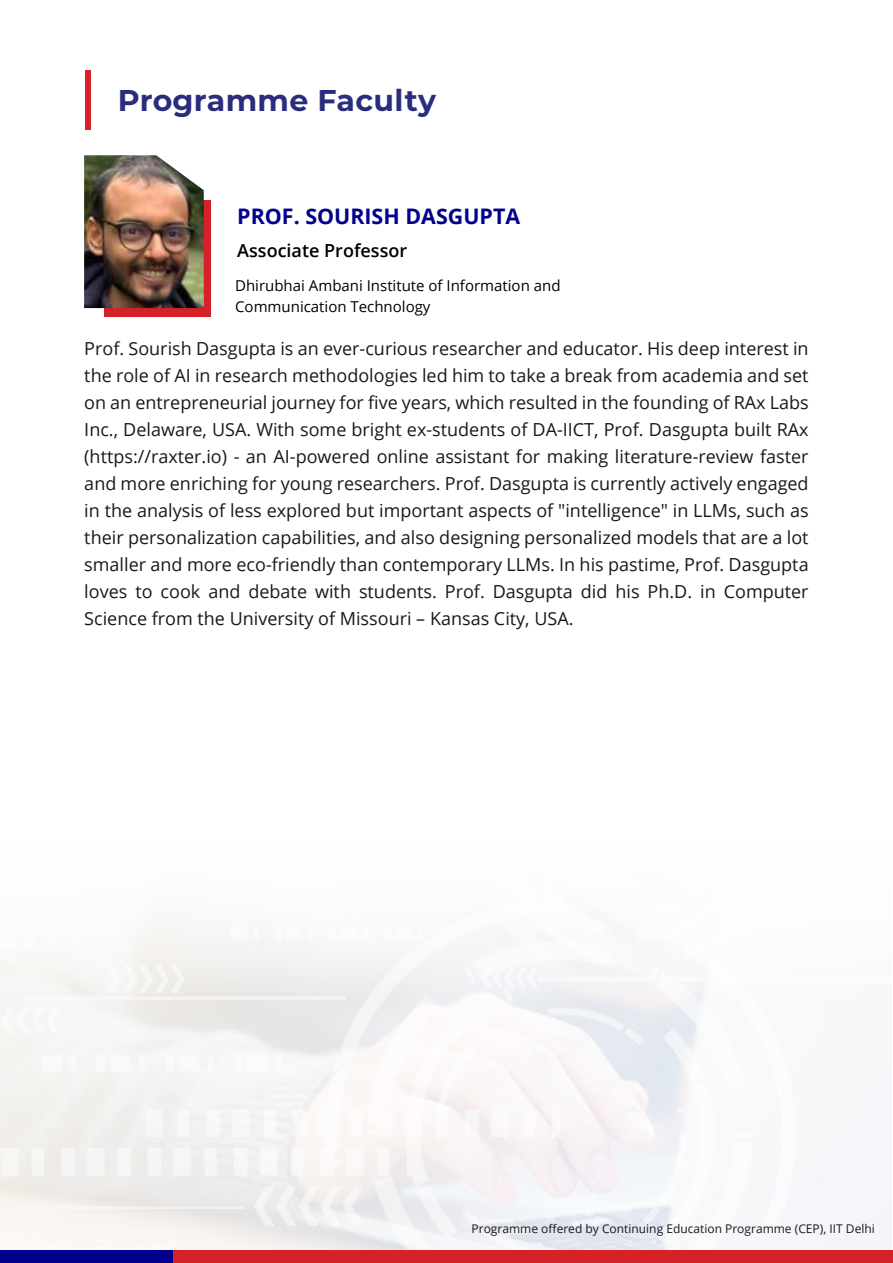
<style>
.page{position:relative;width:893px;height:1263px;background:#fff}
.page>*{position:absolute;margin:0;border:0;box-sizing:border-box;transform-origin:0 0}
.t1{font:700 30px "Montserrat";letter-spacing:.01em;color:#2a2d7d}
.t2{font:700 21.45px "Open Sans";color:#00008c}
.t3{font:18px/27px "Open Sans";color:#191919;text-align:justify}
.t4{font:600 18px "Open Sans";color:#000}
.t5{font:15px/21px "Open Sans";color:#000}
.t6{font:12px "Open Sans";color:#191919}
</style>
<div class="page">
<img style="left:0;top:1107px;width:892px;height:144px">
<svg style="left:0;top:929px;width:706px;height:178px"></svg>
<div style="left:0;top:1251px;width:893px;height:12px;background:#d72129"></div>
<div style="left:0;top:1251px;width:172px;height:12px;background:#00008c"></div>
<div style="left:85px;top:70px;width:5px;height:60px;background:#d82128"></div>
<div style="left:105px;top:200px;width:106px;height:117px;background:#d72129"></div>
<img style="left:84px;top:155px;width:120px;height:153px">
<h1 class="t1" style="left:118px;top:79px;width:320px">Programme Faculty</h1>
<p class="t2" style="left:237px;top:201px;width:284px">PROF. SOURISH DASGUPTA</p>
<p class="t4" style="left:237px;top:238px;width:171px">Associate Professor</p>
<p class="t5" style="left:235px;top:275px;width:327px">Dhirubhai Ambani Institute of Information and<br>Communication Technology</p>
<p class="t3" style="left:84px;top:335px;width:726px">Prof. Sourish Dasgupta is an ever-curious researcher and educator. His deep interest in the role of AI in research methodologies led him to take a break from academia and set on an entrepreneurial journey for five years, which resulted in the founding of RAx Labs Inc., Delaware, USA. With some bright ex-students of DA-IICT, Prof. Dasgupta built RAx (https://raxter.io) - an AI-powered online assistant for making literature-review faster and more enriching for young researchers. Prof. Dasgupta is currently actively engaged in the analysis of less explored but important aspects of "intelligence" in LLMs, such as their personalization capabilities, and also designing personalized models that are a lot smaller and more eco-friendly than contemporary LLMs. In his pastime, Prof. Dasgupta loves to cook and debate with students. Prof. Dasgupta did his Ph.D. in Computer Science from the University of Missouri – Kansas City, USA.</p>
<p class="t6" style="left:472px;top:1220px;width:405px">Programme offered by Continuing Education Programme (CEP), IIT Delhi</p>
</div>
